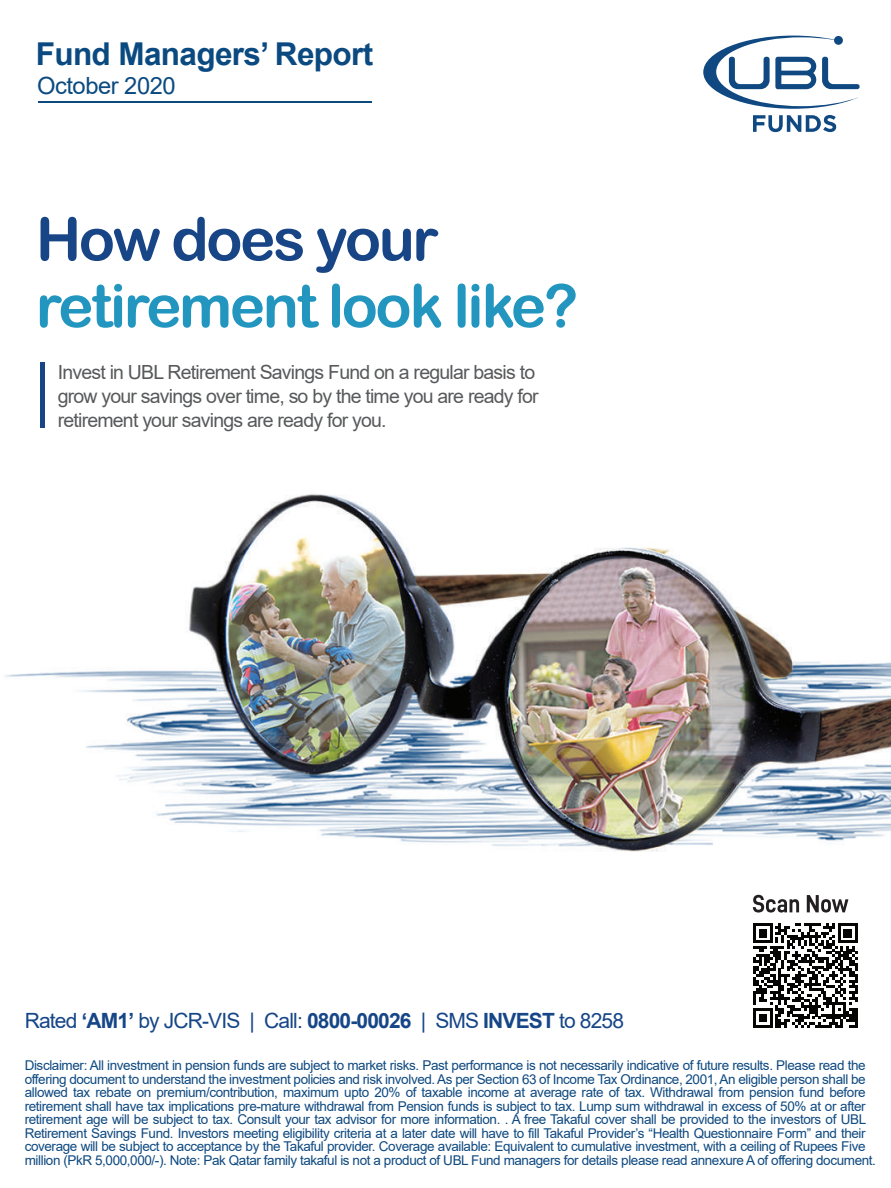
<style>
.page{position:relative;width:891px;height:1188px;background:#fff}
.page>*{position:absolute;margin:0;border:0;box-sizing:border-box;transform-origin:0 0}
.t1{font:59.85px "Arial Rounded MT Bold";letter-spacing:-.04em;color:#2396c0}
.t2{font:59.85px "Arial Rounded MT Bold";letter-spacing:-.04em;color:#174586}
.t3{font:700 31.5px "Arial";letter-spacing:-.02em;color:#0b4a80}
.t4{font:23.7px "Arial";letter-spacing:-.02em;color:#0b4a80}
.t5{font:21px "Arial";letter-spacing:-.04em;color:#164687}
.t6{font:19.5px/24px "Arial";letter-spacing:-.04em;color:#58595b}
.t7{font:13.5px/13.5px "Arial";letter-spacing:-.03em;color:#0e4980}
.s1{font-weight:700}
</style>
<div class="page">
<hr style="left:39px;top:101px;width:333px;height:2px;background:#0b4a80">
<svg style="left:753px;top:115px;width:83px;height:17px"></svg>
<svg style="left:703px;top:36px;width:157px;height:73px"></svg>
<svg style="left:753px;top:895px;width:46px;height:18px"></svg>
<svg style="left:807px;top:895px;width:41px;height:18px"></svg>
<svg style="left:753px;top:923px;width:104px;height:105px"></svg>
<img style="left:5px;top:494px;width:886px;height:358px">
<hr style="left:41px;top:362px;width:4px;height:66px;background:#174586">
<h2 class="t3" style="left:36px;top:32px;width:339px">Fund Managers’ Report</h2>
<h3 class="t4" style="left:37px;top:69px;width:140px">October 2020</h3>
<h1 class="t2" style="left:36px;top:204px;width:404px">How does your</h1>
<h1 class="t1" style="left:36px;top:270px;width:544px">retirement look like?</h1>
<h3 class="t6" style="left:58px;top:360px;width:482px">Invest in UBL Retirement Savings Fund on a regular basis to grow your savings over time, so by the time you are ready for retirement your savings are ready for you.</h3>
<h3 class="t5" style="left:25px;top:1007px;width:601px">Rated <span class="s1">‘AM1’</span> by JCR-VIS | Call: <span class="s1">0800-00026</span> | SMS <span class="s1">INVEST</span> to 8258</h3>
<p class="t7" style="left:25px;top:1059px;width:853px">Disclaimer: All investment in pension funds are subject to market risks. Past performance is not necessarily indicative of future results. Please read the offering document to understand the investment policies and risk involved. As per Section 63 of Income Tax Ordinance, 2001, An eligible person shall be allowed tax rebate on premium/contribution, maximum upto 20% of taxable income at average rate of tax. Withdrawal from pension fund before retirement shall have tax implications pre-mature withdrawal from Pension funds is subject to tax. Lump sum withdrawal in excess of 50% at or after retirement age will be subject to tax. Consult your tax advisor for more information. . A free Takaful cover shall be provided to the investors of UBL Retirement Savings Fund. Investors meeting eligibility criteria at a later date will have to fill Takaful Provider’s “Health Questionnaire Form” and their coverage will be subject to acceptance by the Takaful provider. Coverage available: Equivalent to cumulative investment, with a ceiling of Rupees Five million (PkR 5,000,000/-). Note: Pak Qatar family takaful is not a product of UBL Fund managers for details please read annexure A of offering document.</p>
</div>
